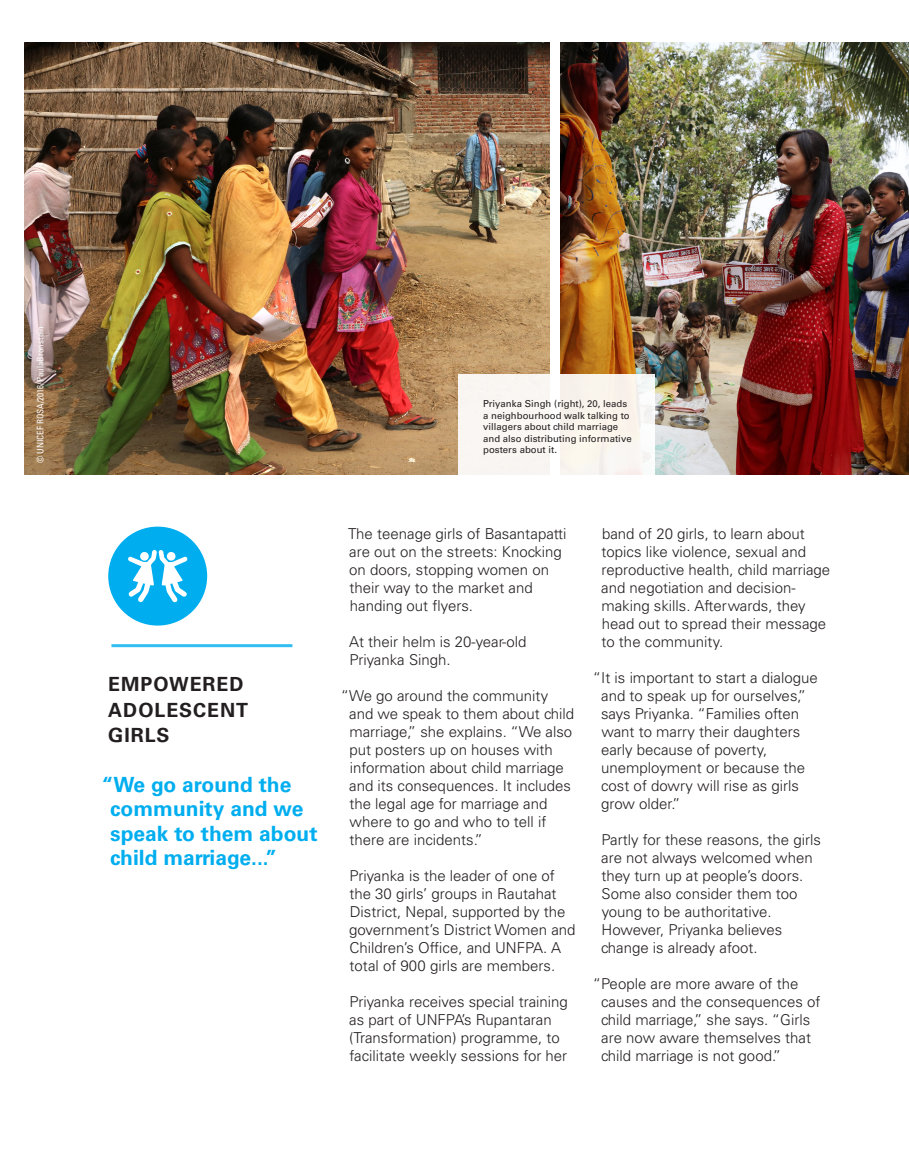
<style>
.page{position:relative;width:909px;height:1149px;background:#fff}
.page>*{position:absolute;margin:0;border:0;box-sizing:border-box;transform-origin:0 0}
.t1{font:700 21px/24px "Univers LT Std";color:#00aeef}
.t2{font:700 19.5px/25.5px "Univers LT Std";letter-spacing:.05em;color:#231f20}
.t3{font:300 15px/18px "Univers LT Std";color:#231f20}
.t4{font:9.6px/11.6px "Univers LT Std";color:#231f20}
.t5{font:condensed 9px "Univers LT Std";color:#fff}
</style>
<div class="page">
<img style="left:24px;top:43px;width:525px;height:431px">
<img style="left:560px;top:43px;width:349px;height:431px">
<hr style="left:111px;top:644px;width:181px;height:3px;background:#33bef2">
<div style="left:108px;top:526px;width:99px;height:99px;background:#00aeef;border-radius:50%"></div>
<svg style="left:128px;top:550px;width:60px;height:52px"></svg>
<div style="left:458px;top:374px;width:197px;height:106px;background:linear-gradient(to right,#faf7f3,#f9f5f0)"></div>
<p class="t5" style="left:35px;top:462px;width:138px;rotate:-90deg">© UNICEF ROSA/2016/PaulaBronstein</p>
<p class="t4" style="left:483px;top:398px;width:150px">Priyanka Singh (right), 20, leads a neighbourhood walk talking to villagers about child marriage and also distributing informative posters about it.</p>
<h2 class="t2" style="left:108px;top:671px;width:141px">EMPOWERED<br>ADOLESCENT<br>GIRLS</h2>
<h1 class="t1" style="left:110px;top:773px;width:209px;text-indent:-8px">“We go around the community and we speak to them about child marriage...”</h1>
<p class="t3" style="left:348px;top:524px;width:220px">The teenage girls of Basantapatti are out on the streets: Knocking on doors, stopping women on their way to the market and handing out flyers.</p>
<p class="t3" style="left:349px;top:632px;width:179px">At their helm is 20-year-old<br>Priyanka Singh.</p>
<p class="t3" style="left:349px;top:686px;width:226px;text-indent:-8px">“We go around the community and we speak to them about child marriage,” she explains. “We also put posters up on houses with information about child marriage and its consequences. It includes the legal age for marriage and where to go and who to tell if there are incidents.”</p>
<p class="t3" style="left:349px;top:866px;width:228px">Priyanka is the leader of one of the 30 girls’ groups in Rautahat<br>District, Nepal, supported by the government’s District Women and<br>Children’s Office, and UNFPA. A total of 900 girls are members.</p>
<p class="t3" style="left:349px;top:992px;width:220px">Priyanka receives special training as part of UNFPA’s Rupantaran (Transformation) programme, to facilitate weekly sessions for her</p>
<p class="t3" style="left:601px;top:524px;width:230px">band of 20 girls, to learn about topics like violence, sexual and reproductive health, child marriage and negotiation and decision&shy;making skills. Afterwards, they head out to spread their message to the community.</p>
<p class="t3" style="left:601px;top:668px;width:218px;text-indent:-8px">“It is important to start a dialogue and to speak up for ourselves,” says Priyanka. “Families often want to marry their daughters early because of poverty, unemployment or because the cost of dowry will rise as girls grow older.”</p>
<p class="t3" style="left:601px;top:830px;width:221px">Partly for these reasons, the girls are not always welcomed when they turn up at people’s doors.<br>Some also consider them too young to be authoritative.<br>However, Priyanka believes change is already afoot.</p>
<p class="t3" style="left:601px;top:974px;width:221px;text-indent:-8px">“People are more aware of the causes and the consequences of child marriage,” she says. “Girls are now aware themselves that child marriage is not good.”</p>
</div>
